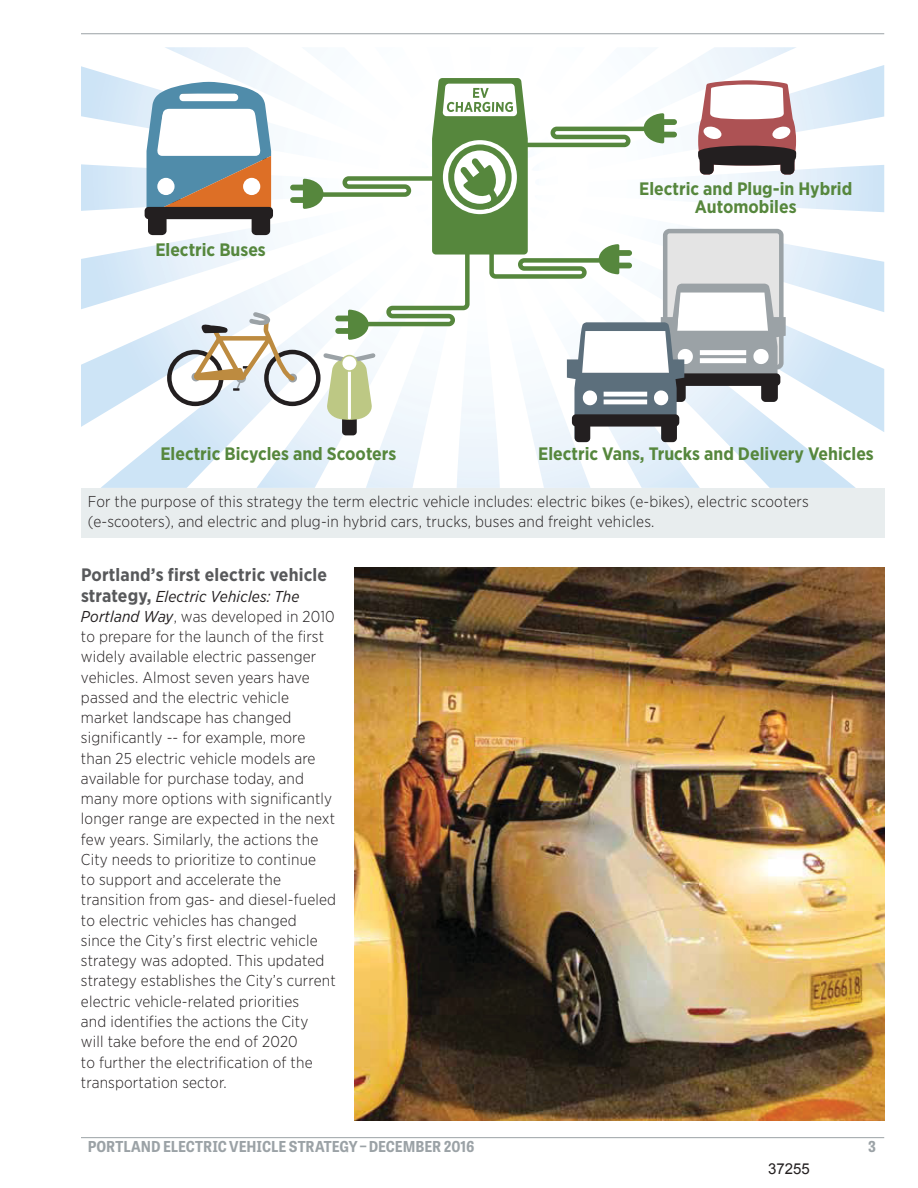
<style>
.page{position:relative;width:918px;height:1188px;background:#fff}
.page>*{position:absolute;margin:0;border:0;box-sizing:border-box;transform-origin:0 0}
.t1{font:700 18px/18px "Gotham Narrow";color:#56873d;text-align:center}
.t2{font:700 18px "Gotham Narrow";letter-spacing:.01em;color:#58595b}
.t3{font:300 15.75px/20.2px "Gotham Narrow";letter-spacing:.01em;color:#231f20}
.t4{font:700 15px "Tablet Gothic Narrow";letter-spacing:-.005em;color:#9ba2a6}
.t5{font:15px "Arial";color:#231f20}
.s1{font-weight:700;font-size:18px;color:#58595b}
.s2{font-weight:400;font-style:italic}
</style>
<div class="page">
<hr style="left:81px;top:1137px;width:803px;height:1px;background:#9ba2a6">
<hr style="left:81px;top:33px;width:803px;height:1px;background:#9ba2a6">
<svg style="left:81px;top:47px;width:803px;height:441px"></svg>
<div style="left:145px;top:207px;width:128px;height:12px;background:#231f20;border-radius:4px"></div>
<svg style="left:147px;top:78px;width:650px;height:364px"></svg>
<img style="left:355px;top:567px;width:529px;height:554px">
<div style="left:81px;top:488px;width:803px;height:50px;background:#e8edee"></div>
<p class="t1" style="left:155px;top:242px;width:112px">Electric Buses</p>
<p class="t1" style="left:639px;top:181px;width:215px">Electric and Plug-in Hybrid<br>Automobiles</p>
<p class="t1" style="left:538px;top:446px;width:337px">Electric Vans, Trucks and Delivery Vehicles</p>
<p class="t3" style="left:88px;top:492px;width:723px">For the purpose of this strategy the term electric vehicle includes: electric bikes (e-bikes), electric scooters (e-scooters), and electric and plug-in hybrid cars, trucks, buses and freight vehicles.</p>
<p class="t2" style="left:81px;top:569px;width:248px">Portland’s first electric vehicle</p>
<p class="t3" style="left:81px;top:587px;width:257px"><span class="s1">strategy,</span> <span class="s2">Electric Vehicles: The Portland Way</span>, was developed in 2010 to prepare for the launch of the first widely available electric passenger vehicles. Almost seven years have passed and the electric vehicle market landscape has changed significantly -- for example, more than 25 electric vehicle models are available for purchase today, and many more options with significantly longer range are expected in the next few years. Similarly, the actions the City needs to prioritize to continue<br>to support and accelerate the transition from gas- and diesel-fueled to electric vehicles has changed<br>since the City’s first electric vehicle strategy was adopted. This updated strategy establishes the City’s current electric vehicle-related priorities<br>and identifies the actions the City<br>will take before the end of 2020<br>to further the electrification of the transportation sector.</p>
<p class="t1" style="left:160px;top:446px;width:237px">Electric Bicycles and Scooters</p>
<p class="t4" style="left:88px;top:1141px;width:388px">PORTLAND ELECTRIC VEHICLE STRATEGY – DECEMBER 2016</p>
<p class="t4" style="left:868px;top:1141px;width:9px">3</p>
<p class="t5" style="left:768px;top:1161px;width:43px">37255</p>
</div>
